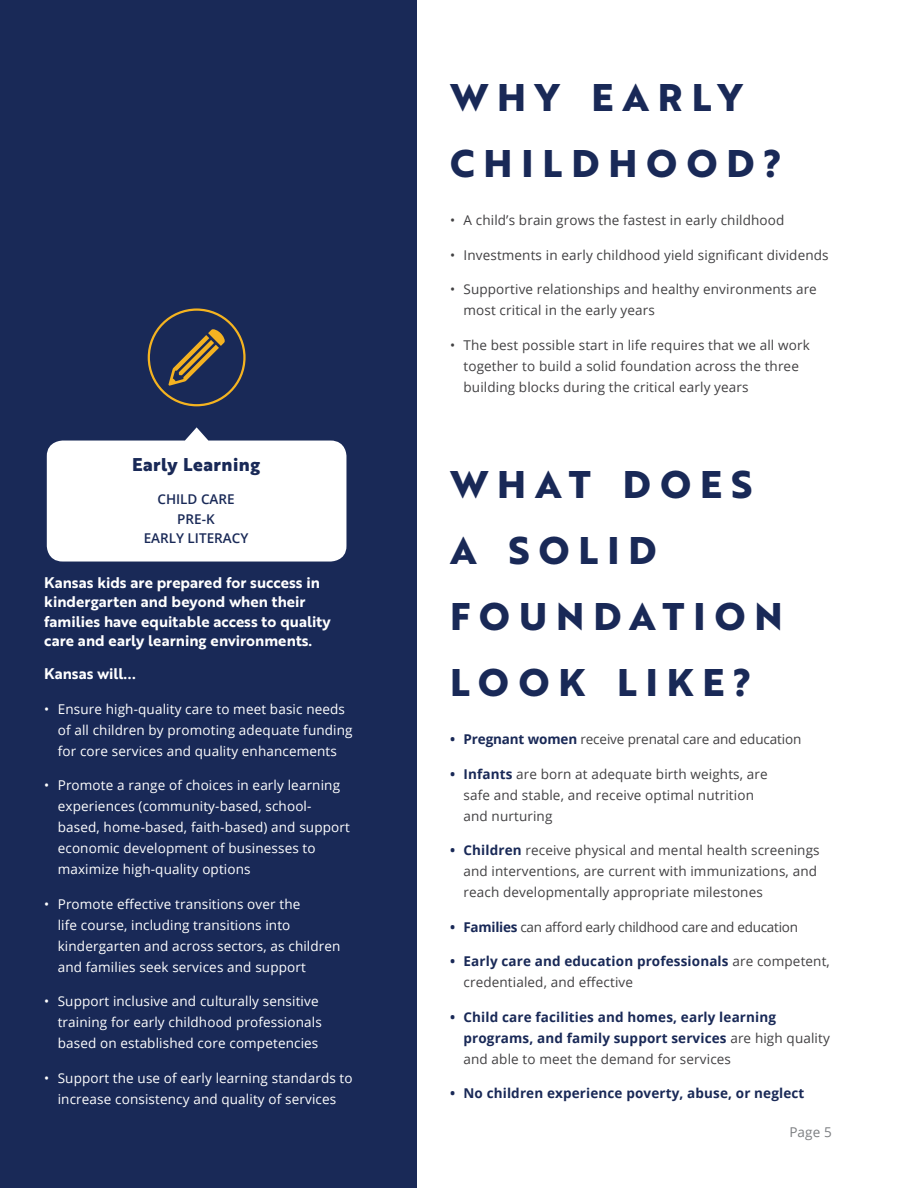
<style>
.page{position:relative;width:918px;height:1188px;background:#fff}
.page>*{position:absolute;margin:0;border:0;box-sizing:border-box;transform-origin:0 0}
.t1{font:700 37.5px/66px "Brother 1816 Extra";letter-spacing:.24em;color:#192957}
.Building_Blocks{font:700 18px "Brother 1816 Extra";letter-spacing:.025em;color:#192957}
.Callout_reverse_bold{font:15px/19.5px "Brother 1816 Bold";color:#fff}
.t2{font:13.5px/21px "Open Sans";letter-spacing:.01em;color:#fff}
.t3{font:13.5px/21px "Open Sans";letter-spacing:.01em;color:#414042}
.t4{font:700 13.5px/21px "Open Sans";letter-spacing:.01em;color:#192957}
.t5{font:13.5px "Open Sans";letter-spacing:-.02em;color:#414042}
.t6{font:13.5px "Open Sans";letter-spacing:-.01em;color:#414042}
.Building_blocks_subt{font:600 13.5px "Open Sans";color:#192957}
.t7{font:13.5px "Open Sans";color:#7c7e81}
.s1{font-weight:700;color:#192957}
.s2{font-weight:400;color:#414042}
</style>
<div class="page">
<div style="left:0;top:0;width:417px;height:1188px;background:#192957"></div>
<svg style="left:169px;top:329px;width:56px;height:57px"></svg>
<div style="left:148px;top:308px;width:98px;height:98px;border:2px solid #f4b320;border-radius:50%"></div>
<svg style="left:47px;top:427px;width:299px;height:135px;background:#e6e8ed"></svg>
<p class="Building_Blocks" style="left:132px;top:451px;width:129px">Early Learning</p>
<p class="Building_blocks_subt" style="left:157px;top:490px;width:79px">CHILD CARE</p>
<p class="Building_blocks_subt" style="left:177px;top:509px;width:39px">PRE-K</p>
<p class="Building_blocks_subt" style="left:144px;top:529px;width:106px">EARLY LITERACY</p>
<p class="Callout_reverse_bold" style="left:44px;top:572px;width:288px">Kansas kids are prepared for success in kindergarten and beyond when their families have equitable access to quality care and early learning environments.</p>
<p class="Callout_reverse_bold" style="left:44px;top:664px;width:93px">Kansas will...</p>
<p class="t2" style="left:58px;top:698px;width:296px;text-indent:-13px">• Ensure high-quality care to meet basic needs of all children by promoting adequate funding for core services and quality enhancements</p>
<p class="t2" style="left:58px;top:775px;width:294px;text-indent:-13px">• Promote a range of choices in early learning experiences (community-based, school&shy;based, home-based, faith-based) and support economic development of businesses to maximize high-quality options</p>
<p class="t2" style="left:58px;top:893px;width:284px;text-indent:-13px">• Promote effective transitions over the<br>life course, including transitions into kindergarten and across sectors, as children and families seek services and support</p>
<p class="t2" style="left:58px;top:991px;width:266px;text-indent:-13px">• Support inclusive and culturally sensitive training for early childhood professionals based on established core competencies</p>
<p class="t2" style="left:44px;top:1067px;width:310px;text-align:center">• Support the use of early learning standards to increase consistency and quality of services</p>
<h1 class="t1" style="left:450px;top:64px;width:333px">WHY EARLY<br>CHILDHOOD?</h1>
<p class="t3" style="left:450px;top:210px;width:336px">• A child’s brain grows the fastest in early childhood</p>
<p class="t3" style="left:450px;top:244px;width:380px">• Investments in early childhood yield significant dividends</p>
<p class="t3" style="left:464px;top:279px;width:355px;text-indent:-14px">• Supportive relationships and healthy environments are most critical in the early years</p>
<p class="t3" style="left:464px;top:334px;width:348px;text-indent:-14px">• The best possible start in life requires that we all work together to build a solid foundation across the three building blocks during the critical early years</p>
<h1 class="t1" style="left:450px;top:451px;width:334px">WHAT DOES<br>A SOLID<br>FOUNDATION<br>LOOK LIKE?</h1>
<p class="t6" style="left:450px;top:730px;width:353px"><span class="s1">• Pregnant women</span> receive prenatal care and education</p>
<p class="t3" style="left:464px;top:763px;width:306px;text-indent:-14px"><span class="s1">• Infants</span> are born at adequate birth weights, are safe and stable, and receive optimal nutrition and nurturing</p>
<p class="t3" style="left:464px;top:840px;width:358px;text-indent:-14px"><span class="s1">• Children</span> receive physical and mental health screenings and interventions, are current with immunizations, and reach developmentally appropriate milestones</p>
<p class="t5" style="left:450px;top:918px;width:349px"><span class="s1">• Families</span> can afford early childhood care and education</p>
<p class="t3" style="left:464px;top:951px;width:368px;text-indent:-14px"><span class="s1">• Early care and education professionals</span> are competent, credentialed, and effective</p>
<p class="t4" style="left:464px;top:1006px;width:368px;text-indent:-14px">• Child care facilities and homes, early learning programs, and family support services <span class="s2">are high quality and able to meet the demand for services</span></p>
<p class="t4" style="left:450px;top:1083px;width:356px">• No children experience poverty, abuse, or neglect</p>
<p class="t7" style="left:789px;top:1122px;width:44px">Page 5</p>
</div>
